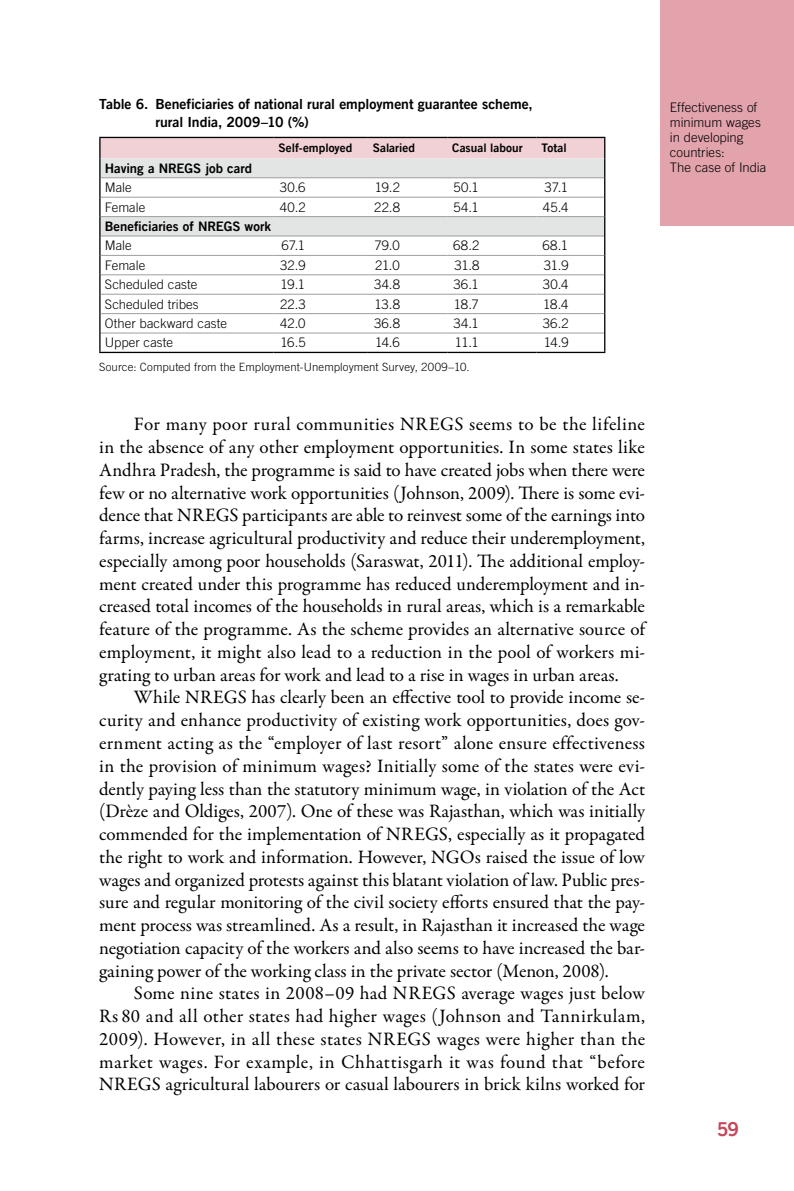
<style>
.page{position:relative;width:794px;height:1191px;background:#fff}
.page>*{position:absolute;margin:0;border:0;box-sizing:border-box;transform-origin:0 0}
.t1{font:19.25px "Trade Gothic LT Com Bd 2";color:#c6475a}
.t2{font:19.07px/22.8px "Garamond Premr Pro";color:#000;text-align:justify}
.t3{font:14px/17.5px "Trade Gothic LT Com Bd 2";color:#000}
.t4{font:300 13.12px/15px "Trade Gothic LT Com";color:#000}
.t5{font:13.12px "Trade Gothic LT Com Bd 2";color:#000}
.t6{font:11.9px "Trade Gothic LT Com Bd 2";color:#000}
.t7{font:300 11.38px "Trade Gothic LT Com";letter-spacing:.01em;color:#000}
</style>
<div class="page">
<div style="left:660px;top:0;width:134px;height:225px;background:#e2a3ac"></div>
<hr style="left:99px;top:352px;width:174px;height:1px;background:#000">
<hr style="left:273px;top:352px;width:95px;height:1px;background:#000">
<hr style="left:368px;top:352px;width:79px;height:1px;background:#000">
<hr style="left:447px;top:352px;width:89px;height:1px;background:#000">
<hr style="left:536px;top:352px;width:69px;height:1px;background:#000">
<svg style="left:99px;top:137px;width:506px;height:215px"></svg>
<p class="t3" style="left:155px;top:95px;width:379px;text-indent:-56px">Table 6. Beneficiaries of national rural employment guarantee scheme, rural India, 2009–10 (%)</p>
<p class="t6" style="left:278px;top:141px;width:75px">Self-employed</p>
<p class="t6" style="left:373px;top:141px;width:44px">Salaried</p>
<p class="t6" style="left:452px;top:141px;width:72px">Casual labour</p>
<p class="t6" style="left:541px;top:141px;width:27px">Total</p>
<p class="t5" style="left:105px;top:160px;width:149px">Having a NREGS job card</p>
<p class="t4" style="left:105px;top:180px;width:28px">Male</p>
<p class="t4" style="left:280px;top:180px;width:27px">30.6</p>
<p class="t4" style="left:375px;top:180px;width:27px">19.2</p>
<p class="t4" style="left:453px;top:180px;width:27px">50.1</p>
<p class="t4" style="left:544px;top:180px;width:25px">37.1</p>
<p class="t4" style="left:105px;top:199px;width:42px">Female</p>
<p class="t4" style="left:280px;top:199px;width:28px">40.2</p>
<p class="t4" style="left:374px;top:199px;width:27px">22.8</p>
<p class="t4" style="left:453px;top:199px;width:27px">54.1</p>
<p class="t4" style="left:543px;top:199px;width:27px">45.4</p>
<p class="t5" style="left:105px;top:218px;width:168px">Beneficiaries of NREGS work</p>
<p class="t4" style="left:105px;top:238px;width:28px">Male</p>
<p class="t4" style="left:281px;top:238px;width:25px">67.1</p>
<p class="t4" style="left:374px;top:238px;width:27px">79.0</p>
<p class="t4" style="left:453px;top:238px;width:28px">68.2</p>
<p class="t4" style="left:542px;top:238px;width:27px">68.1</p>
<p class="t4" style="left:105px;top:257px;width:42px">Female</p>
<p class="t4" style="left:280px;top:257px;width:27px">32.9</p>
<p class="t4" style="left:375px;top:257px;width:26px">21.0</p>
<p class="t4" style="left:454px;top:257px;width:26px">31.8</p>
<p class="t4" style="left:544px;top:257px;width:26px">31.9</p>
<p class="t4" style="left:105px;top:277px;width:94px">Scheduled caste</p>
<p class="t4" style="left:280px;top:277px;width:26px">19.1</p>
<p class="t4" style="left:374px;top:277px;width:28px">34.8</p>
<p class="t4" style="left:453px;top:277px;width:27px">36.1</p>
<p class="t4" style="left:543px;top:277px;width:27px">30.4</p>
<p class="t4" style="left:105px;top:296px;width:95px">Scheduled tribes</p>
<p class="t4" style="left:280px;top:296px;width:27px">22.3</p>
<p class="t4" style="left:374px;top:296px;width:27px">13.8</p>
<p class="t4" style="left:454px;top:296px;width:27px">18.7</p>
<p class="t4" style="left:543px;top:296px;width:27px">18.4</p>
<p class="t4" style="left:105px;top:316px;width:124px">Other backward caste</p>
<p class="t4" style="left:280px;top:316px;width:27px">42.0</p>
<p class="t4" style="left:374px;top:316px;width:28px">36.8</p>
<p class="t4" style="left:453px;top:316px;width:27px">34.1</p>
<p class="t4" style="left:543px;top:316px;width:28px">36.2</p>
<p class="t4" style="left:105px;top:335px;width:70px">Upper caste</p>
<p class="t4" style="left:280px;top:335px;width:27px">16.5</p>
<p class="t4" style="left:375px;top:335px;width:26px">14.6</p>
<p class="t4" style="left:455px;top:335px;width:25px">11.1</p>
<p class="t4" style="left:544px;top:335px;width:26px">14.9</p>
<p class="t7" style="left:99px;top:360px;width:372px">Source: Computed from the Employment-Unemployment Survey, 2009–10.</p>
<p class="t2" style="left:99px;top:413px;width:547px;text-indent:35px">For many poor rural communities NREGS seems to be the lifeline in the absence of any other employment opportunities. In some states like Andhra Pradesh, the programme is said to have created jobs when there were few or no alternative work opportunities (Johnson, 2009). There is some evi&shy;dence that NREGS participants are able to reinvest some of the earnings into farms, increase agricultural productivity and reduce their underemployment, especially among poor households (Saraswat, 2011). The additional employ&shy;ment created under this programme has reduced underemployment and in&shy;creased total incomes of the households in rural areas, which is a remarkable feature of the programme. As the scheme provides an alternative source of employment, it might also lead to a reduction in the pool of workers mi&shy;grating to urban areas for work and lead to a rise in wages in urban areas.</p>
<p class="t2" style="left:99px;top:686px;width:547px;text-indent:35px">While NREGS has clearly been an effective tool to provide income se&shy;curity and enhance productivity of existing work opportunities, does gov&shy;ernment acting as the “employer of last resort” alone ensure effectiveness in the provision of minimum wages? Initially some of the states were evi&shy;dently paying less than the statutory minimum wage, in violation of the Act (Drèze and Oldiges, 2007). One of these was Rajasthan, which was initially commended for the implementation of NREGS, especially as it propagated the right to work and information. However, NGOs raised the issue of low wages and organized protests against this blatant violation of law. Public pres&shy;sure and regular monitoring of the civil society efforts ensured that the pay&shy;ment process was streamlined. As a result, in Rajasthan it increased the wage negotiation capacity of the workers and also seems to have increased the bar&shy;gaining power of the working class in the private sector (Menon, 2008).</p>
<p class="t2" style="left:99px;top:982px;width:547px;text-indent:35px">Some nine states in 2008–09 had NREGS average wages just below Rs 80 and all other states had higher wages (Johnson and Tannirkulam, 2009). However, in all these states NREGS wages were higher than the market wages. For example, in Chhattisgarh it was found that “before NREGS agricultural labourers or casual labourers in brick kilns worked for</p>
<p class="t4" style="left:670px;top:99px;width:98px">Effectiveness of minimum wages in developing countries:<br>The case of India</p>
<p class="t1" style="left:716px;top:1117px;width:24px">59</p>
</div>
